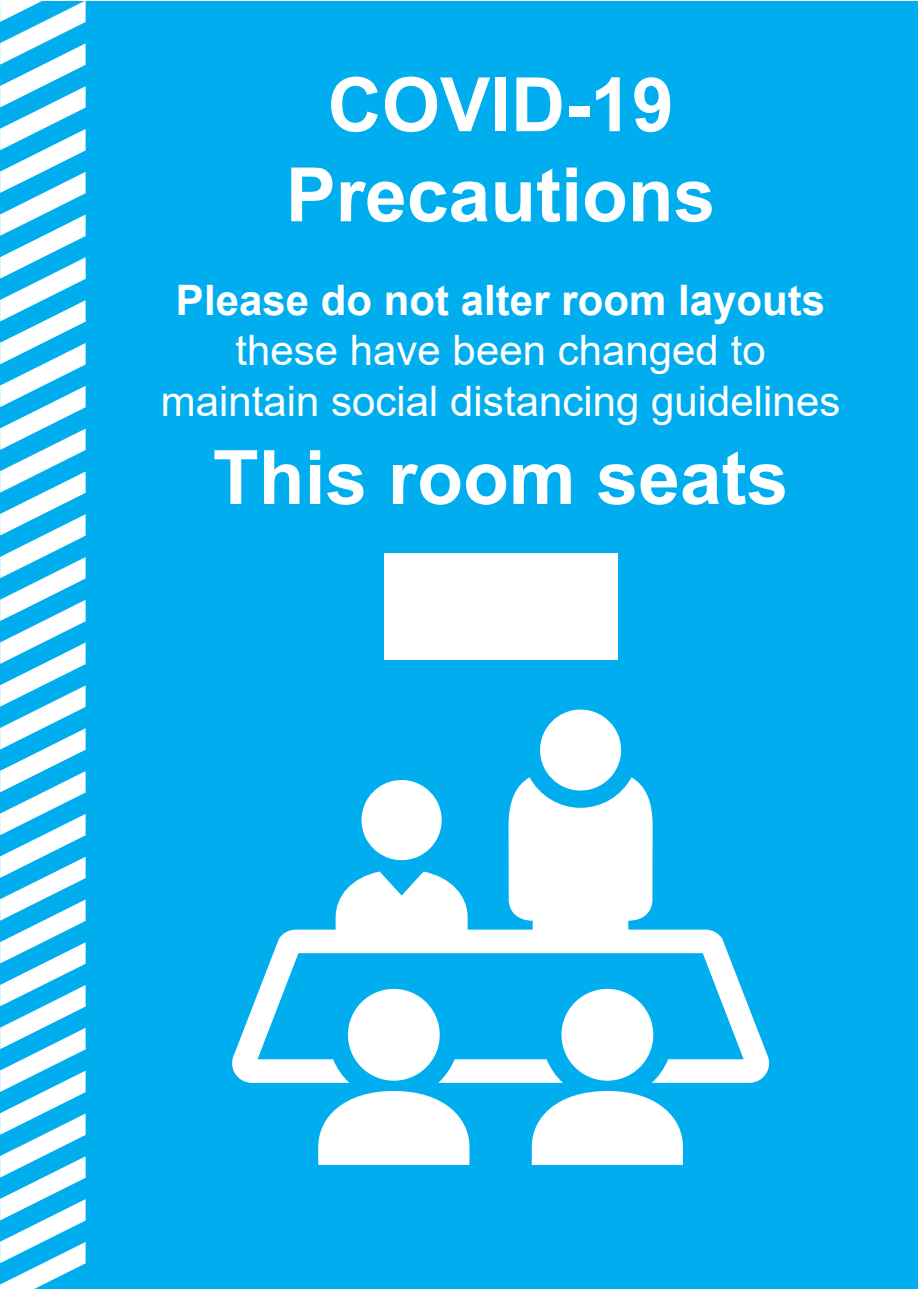
<style>
.page{position:relative;width:919px;height:1289px;background:#fff}
.page>*{position:absolute;margin:0;border:0;box-sizing:border-box;transform-origin:0 0}
.t1{font:700 75px/90px "Arial";color:#fff;text-align:center}
.t2{font:42px/50.4px "Arial";color:#fff;text-align:center}
.t3{font:700 42px "Arial";color:#fff}
</style>
<div class="page">
<div style="left:1px;top:1px;width:917px;height:1287px;background:#00aeef"></div>
<svg style="left:0;top:1px;width:86px;height:1287px"></svg>
<svg style="left:232px;top:777px;width:537px;height:305px"></svg>
<svg style="left:438px;top:1059px;width:125px;height:23px"></svg>
<div style="left:348px;top:988px;width:91px;height:92px;background:#fff;border-radius:50%"></div>
<svg style="left:318px;top:1091px;width:151px;height:73px;background:#d8f2fc"></svg>
<div style="left:540px;top:709px;width:81px;height:81px;background:#fff;border-radius:50%"></div>
<div style="left:561px;top:988px;width:92px;height:92px;background:#fff;border-radius:50%"></div>
<svg style="left:531px;top:1091px;width:152px;height:73px;background:#d7f2fc"></svg>
<div style="left:383px;top:553px;width:234px;height:107px;background:#fff"></div>
<h1 class="t1" style="left:286px;top:61px;width:431px">COVID-19<br>Precautions</h1>
<p class="t3" style="left:176px;top:270px;width:650px">Please do not alter room layouts</p>
<p class="t2" style="left:161px;top:325px;width:681px">these have been changed to maintain social distancing guidelines</p>
<h1 class="t1" style="left:213px;top:433px;width:577px">This room seats</h1>
</div>
